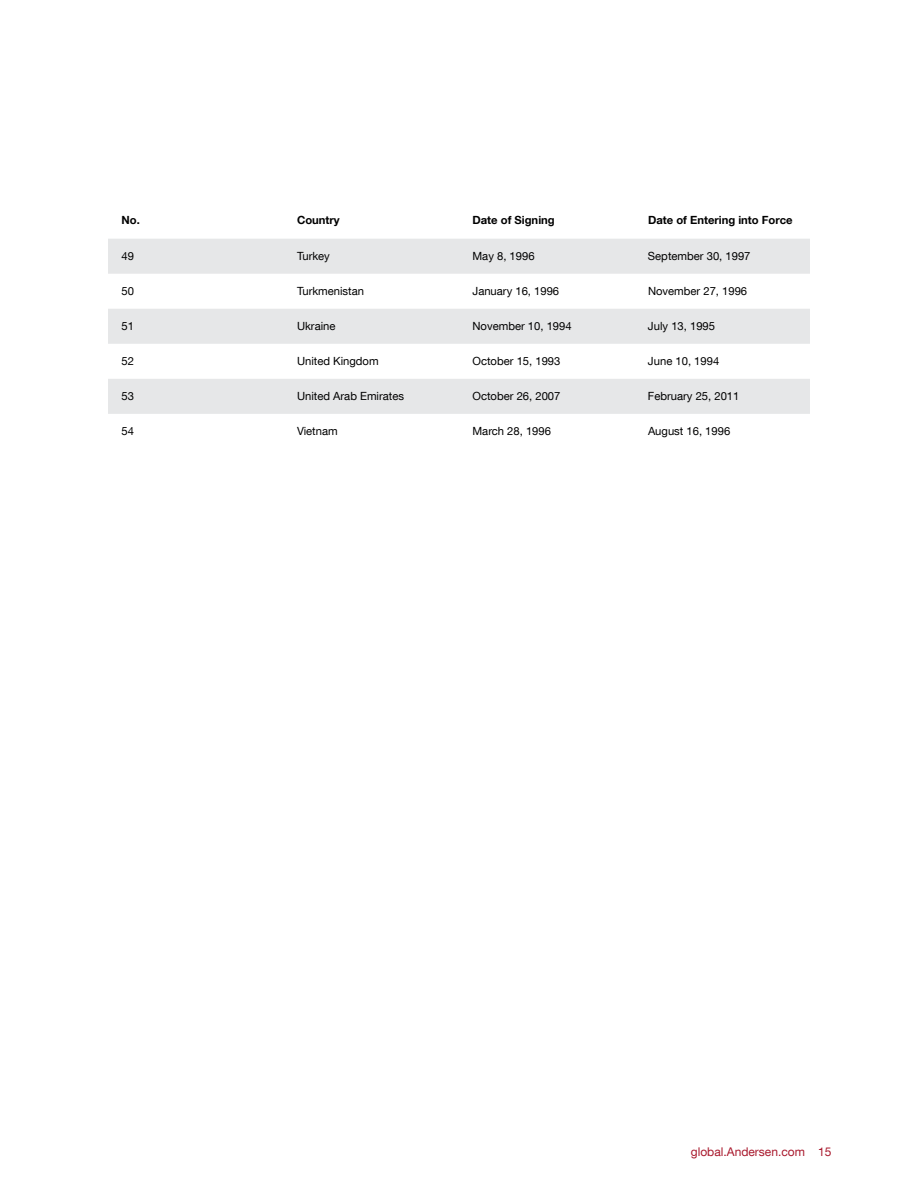
<style>
.page{position:relative;width:918px;height:1188px;background:#fff}
.page>*{position:absolute;margin:0;border:0;box-sizing:border-box;transform-origin:0 0}
.t1{font:12px "Helvetica Neue LT Com";color:#a9192d}
.t2{font:11.25px "Helvetica Neue LT Com";color:#000}
.t3{font:700 11.25px "Helvetica Neue LT Com";color:#000}
</style>
<div class="page">
<svg style="left:108px;top:239px;width:702px;height:175px;fill:#e6e7e8"></svg>
<p class="t3" style="left:122px;top:216px;width:20px">No.</p>
<p class="t3" style="left:297px;top:216px;width:44px">Country</p>
<p class="t3" style="left:472px;top:216px;width:84px">Date of Signing</p>
<p class="t3" style="left:648px;top:216px;width:146px">Date of Entering into Force</p>
<p class="t2" style="left:122px;top:251px;width:14px">49</p>
<p class="t2" style="left:297px;top:251px;width:34px">Turkey</p>
<p class="t2" style="left:472px;top:251px;width:64px">May 8, 1996</p>
<p class="t2" style="left:648px;top:251px;width:104px">September 30, 1997</p>
<p class="t2" style="left:122px;top:286px;width:14px">50</p>
<p class="t2" style="left:297px;top:286px;width:69px">Turkmenistan</p>
<p class="t2" style="left:472px;top:286px;width:88px">January 16, 1996</p>
<p class="t2" style="left:648px;top:286px;width:101px">November 27, 1996</p>
<p class="t2" style="left:122px;top:321px;width:14px">51</p>
<p class="t2" style="left:297px;top:321px;width:40px">Ukraine</p>
<p class="t2" style="left:472px;top:321px;width:101px">November 10, 1994</p>
<p class="t2" style="left:648px;top:321px;width:69px">July 13, 1995</p>
<p class="t2" style="left:122px;top:356px;width:14px">52</p>
<p class="t2" style="left:297px;top:356px;width:83px">United Kingdom</p>
<p class="t2" style="left:472px;top:356px;width:89px">October 15, 1993</p>
<p class="t2" style="left:648px;top:356px;width:73px">June 10, 1994</p>
<p class="t2" style="left:122px;top:391px;width:14px">53</p>
<p class="t2" style="left:297px;top:391px;width:109px">United Arab Emirates</p>
<p class="t2" style="left:472px;top:391px;width:89px">October 26, 2007</p>
<p class="t2" style="left:648px;top:391px;width:93px">February 25, 2011</p>
<p class="t2" style="left:122px;top:426px;width:14px">54</p>
<p class="t2" style="left:297px;top:426px;width:42px">Vietnam</p>
<p class="t2" style="left:473px;top:426px;width:80px">March 28, 1996</p>
<p class="t2" style="left:648px;top:426px;width:84px">August 16, 1996</p>
<p class="t1" style="left:691px;top:1147px;width:142px">global.Andersen.com 15</p>
</div>
